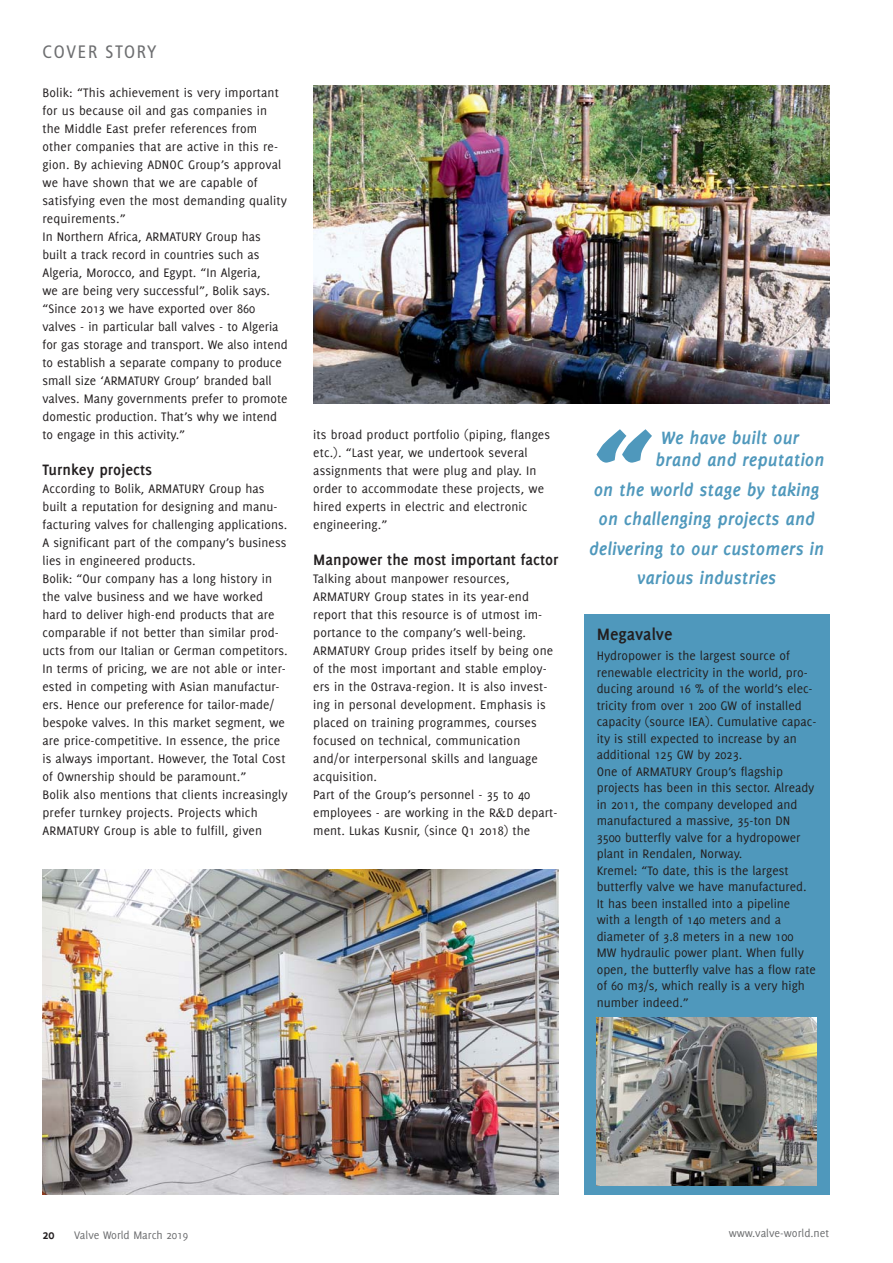
<style>
.page{position:relative;width:893px;height:1263px;background:#fff}
.page>*{position:absolute;margin:0;border:0;box-sizing:border-box;transform-origin:0 0}
.t1{font:italic 700 144.45px "Delicious";color:#4f98bc}
.t2{font:italic 700 19.5px/29.4px "Delicious";color:#4f98bc}
.t3{font:condensed 18px "Frutiger";letter-spacing:.1em;color:#6d6e70}
.t4{font:700 18px "Delicious";color:#231f20}
.t5{font:700 16.5px "Delicious";color:#231f20}
.t6{font:13.5px/18px "Delicious";letter-spacing:.005em;color:#231f20}
.t7{font:700 13.5px "Delicious";color:#231f20}
.t8{font:12px "Delicious";color:#6d6e70}
</style>
<div class="page">
<img style="left:313px;top:85px;width:516px;height:318px">
<img style="left:43px;top:870px;width:515px;height:325px">
<div style="left:584px;top:614px;width:245px;height:581px;background:#4f98bc"></div>
<img style="left:597px;top:1017px;width:219px;height:169px">
<h3 class="t3" style="left:43px;top:44px;width:116px">COVER STORY</h3>
<p class="t6" style="left:43px;top:84px;width:247px">Bolik: “This achievement is very important for us because oil and gas companies in the Middle East prefer references from other companies that are active in this re&shy;gion. By achieving ADNOC Group’s approval we have shown that we are capable of satisfying even the most demanding quality requirements.”<br>In Northern Africa, ARMATURY Group has built a track record in countries such as Algeria, Morocco, and Egypt. “In Algeria,<br>we are being very successful”, Bolik says. “Since 2013 we have exported over 860 valves - in particular ball valves - to Algeria for gas storage and transport. We also intend to establish a separate company to produce small size ‘ARMATURY Group’ branded ball valves. Many governments prefer to promote domestic production. That’s why we intend to engage in this activity.”</p>
<p class="t5" style="left:43px;top:463px;width:111px">Turnkey projects</p>
<p class="t6" style="left:43px;top:480px;width:247px">According to Bolik, ARMATURY Group has built a reputation for designing and manu&shy;facturing valves for challenging applications.<br>A significant part of the company’s business lies in engineered products.<br>Bolik: “Our company has a long history in the valve business and we have worked hard to deliver high-end products that are comparable if not better than similar prod&shy;ucts from our Italian or German competitors.<br>In terms of pricing, we are not able or inter&shy;ested in competing with Asian manufactur&shy;ers. Hence our preference for tailor-made/ bespoke valves. In this market segment, we are price-competitive. In essence, the price is always important. However, the Total Cost of Ownership should be paramount.”<br>Bolik also mentions that clients increasingly prefer turnkey projects. Projects which ARMATURY Group is able to fulfill, given</p>
<p class="t6" style="left:313px;top:426px;width:238px">its broad product portfolio (piping, flanges etc.). “Last year, we undertook several assignments that were plug and play. In order to accommodate these projects, we hired experts in electric and electronic engineering.”</p>
<p class="t5" style="left:313px;top:553px;width:247px">Manpower the most important factor</p>
<p class="t6" style="left:313px;top:570px;width:246px">Talking about manpower resources, ARMATURY Group states in its year-end report that this resource is of utmost im&shy;portance to the company’s well-being.<br>ARMATURY Group prides itself by being one of the most important and stable employ&shy;ers in the Ostrava-region. It is also invest&shy;ing in personal development. Emphasis is placed on training programmes, courses focused on technical, communication and/or interpersonal skills and language acquisition.<br>Part of the Group’s personnel - 35 to 40 employees - are working in the R D depart&shy;ment. Lukas Kusnir, (since Q1 2018) the</p>
<h1 class="t1" style="left:584px;top:420px;width:68px">“</h1>
<h2 class="t2" style="left:655px;top:428px;width:171px;line-height:22.5px">We have built our brand and reputation</h2>
<h2 class="t2" style="left:589px;top:476px;width:237px;text-align:center">on the world stage by taking on challenging projects and delivering to our customers in various industries</h2>
<h3 class="t4" style="left:597px;top:626px;width:77px">Megavalve</h3>
<p class="t6" style="left:597px;top:649px;width:221px;line-height:16.5px">Hydropower is the largest source of renewable electricity in the world, pro&shy;ducing around 16 % of the world’s elec&shy;tricity from over 1 200 GW of installed capacity (source IEA). Cumulative capac&shy;ity is still expected to increase by an additional 125 GW by 2023.<br>One of ARMATURY Group’s flagship projects has been in this sector. Already in 2011, the company developed and manufactured a massive, 35-ton DN 3500 butterfly valve for a hydropower plant in Rendalen, Norway.<br>Kremel: “To date, this is the largest butterfly valve we have manufactured.<br>It has been installed into a pipeline with a length of 140 meters and a diameter of 3.8 meters in a new 100<br>MW hydraulic power plant. When fully open, the butterfly valve has a flow rate of 60 m3/s, which really is a very high number indeed.”</p>
<p class="t7" style="left:43px;top:1229px;width:14px">20</p>
<p class="t8" style="left:74px;top:1231px;width:115px">Valve World March 2019</p>
<p class="t8" style="left:729px;top:1228px;width:102px">www.valve-world.net</p>
</div>
